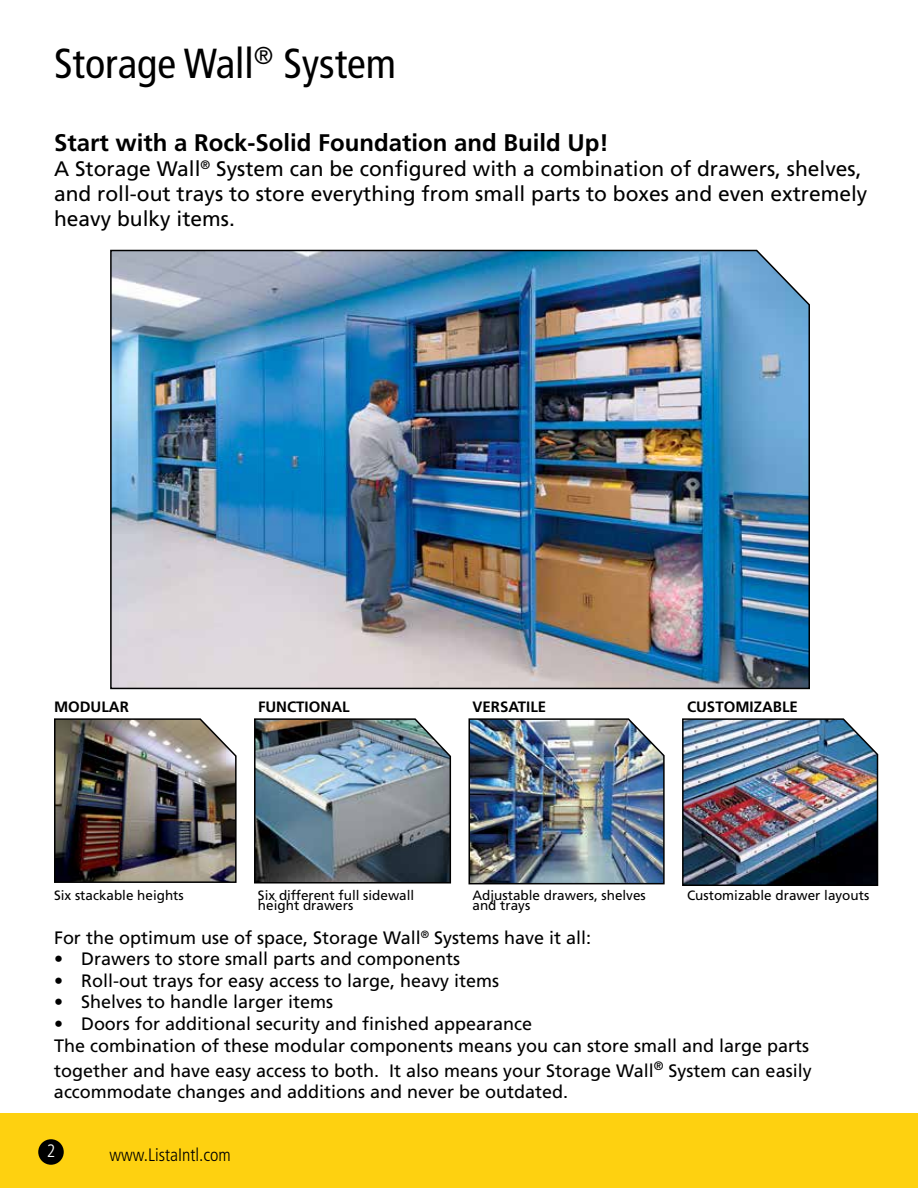
<style>
.page{position:relative;width:918px;height:1188px;background:#fff}
.page>*{position:absolute;margin:0;border:0;box-sizing:border-box;transform-origin:0 0}
.t1{font:condensed 42px "Frutiger LT Std";color:#000}
.t2{font:700 24px "Frutiger LT Pro";color:#000}
.t3{font:21px/25.2px "Frutiger LT Pro";color:#000}
.t4{font:18px/21.6px "Frutiger LT Pro";color:#000}
.t5{font:300 condensed 18px "Frutiger LT Std";color:#000}
.t6{font:300 condensed 18px "Frutiger LT Std";color:#fff}
.t7{font:700 15px "Frutiger LT Pro";color:#000}
.t8{font:13.5px "Frutiger LT Pro";color:#000}
</style>
<div class="page">
<div style="left:0;top:1114px;width:918px;height:74px;background:#fed110"></div>
<div style="left:38px;top:1139px;width:26px;height:26px;background:#000;border-radius:50%"></div>
<img style="left:254px;top:718px;width:198px;height:166px">
<img style="left:468px;top:718px;width:197px;height:167px">
<img style="left:682px;top:718px;width:197px;height:168px">
<img style="left:110px;top:249px;width:700px;height:441px">
<img style="left:54px;top:718px;width:183px;height:165px">
<h1 class="t1" style="left:54px;top:39px;width:344px">Storage Wall<sup>®</sup> System</h1>
<h2 class="t2" style="left:54px;top:128px;width:556px">Start with a Rock-Solid Foundation and Build Up!</h2>
<p class="t3" style="left:54px;top:156px;width:815px">A Storage Wall<sup>®</sup> System can be configured with a combination of drawers, shelves, and roll-out trays to store everything from small parts to boxes and even extremely heavy bulky items.</p>
<p class="t7" style="left:54px;top:698px;width:76px">MODULAR</p>
<p class="t7" style="left:258px;top:698px;width:93px">FUNCTIONAL</p>
<p class="t7" style="left:472px;top:698px;width:75px">VERSATILE</p>
<p class="t7" style="left:687px;top:698px;width:112px">CUSTOMIZABLE</p>
<p class="t8" style="left:54px;top:887px;width:131px">Six stackable heights</p>
<p class="t8" style="left:258px;top:887px;width:158px">Six different full sidewall</p>
<p class="t8" style="left:472px;top:887px;width:175px">Adjustable drawers, shelves</p>
<p class="t8" style="left:687px;top:887px;width:184px">Customizable drawer layouts</p>
<p class="t8" style="left:258px;top:898px;width:97px">height drawers</p>
<p class="t8" style="left:472px;top:898px;width:59px">and trays</p>
<p class="t4" style="left:54px;top:927px;width:539px">For the optimum use of space, Storage Wall<sup>®</sup> Systems have it all:</p>
<p class="t4" style="left:54px;top:948px;width:408px">• Drawers to store small parts and components</p>
<p class="t4" style="left:54px;top:970px;width:447px">• Roll-out trays for easy access to large, heavy items</p>
<p class="t4" style="left:54px;top:991px;width:281px">• Shelves to handle larger items</p>
<p class="t4" style="left:54px;top:1013px;width:757px">• Doors for additional security and finished appearance<br>The combination of these modular components means you can store small and large parts</p>
<p class="t4" style="left:54px;top:1060px;width:759px">together and have easy access to both. It also means your Storage Wall<sup>®</sup> System can easily accommodate changes and additions and never be outdated.</p>
<p class="t6" style="left:47px;top:1141px;width:10px">2</p>
<p class="t5" style="left:110px;top:1145px;width:123px">www.ListaIntl.com</p>
</div>
